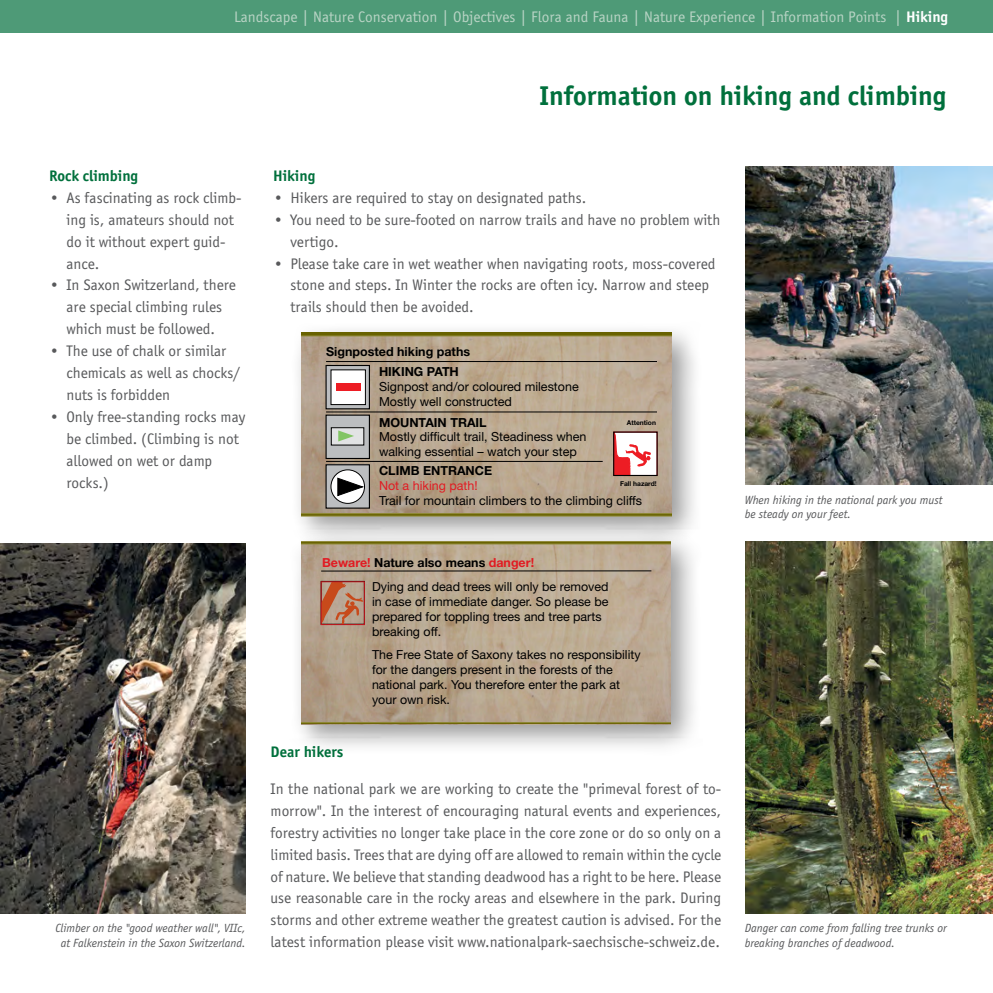
<style>
.page{position:relative;width:993px;height:993px;background:#fff}
.page>*{position:absolute;margin:0;border:0;box-sizing:border-box;transform-origin:0 0}
.t1{font:700 28px "Officina Sans CEEF";color:#00703c}
.t2{font:15.75px/21.9px "Officina Sans CEEF";color:#58595b}
.t3{font:15.75px "Officina Sans CEEF";color:#b9d4c5}
.t4{font:700 15.75px "Officina Sans CEEF";color:#00703c}
.t5{font:12.42px/14.9px "Helvetica Neue";color:#000}
.t6{font:700 12.42px/20.7px "Helvetica Neue";color:#000}
.t7{font:12.42px "Helvetica Neue";color:#e11b22}
.t8{font:italic 12.25px/14.7px "Officina Sans CEEF";color:#58595b}
.t9{font:700 6.65px "Helvetica Neue";color:#000}
.s1{font-weight:700;color:#fff}
.s2{font-weight:700;color:#e11b22}
.s3{font-weight:700}
</style>
<div class="page">
<div style="left:0;top:0;width:992px;height:33px;background:#4e9a77"></div>
<img style="left:745px;top:541px;width:247px;height:371px">
<img style="left:0;top:543px;width:246px;height:369px">
<img style="left:745px;top:166px;width:247px;height:318px">
<div style="left:289px;top:320px;width:415px;height:227px;background:#000;opacity:.41"></div>
<img style="left:301px;top:336px;width:370px;height:177px">
<svg style="left:301px;top:513px;width:370px;height:3px"></svg>
<svg style="left:301px;top:332px;width:370px;height:4px"></svg>
<svg style="left:327px;top:367px;width:41px;height:40px"></svg>
<div style="left:325px;top:365px;width:45px;height:44px;border:1px solid #000"></div>
<div style="left:331px;top:370px;width:34px;height:34px;background:#fff"></div>
<div style="left:336px;top:382px;width:24px;height:8px;background:#ed1d24"></div>
<div style="left:326px;top:464px;width:43px;height:44px;background:#bcbec0"></div>
<div style="left:325px;top:464px;width:45px;height:44px;border:1px solid #000"></div>
<svg style="left:331px;top:469px;width:33px;height:34px"></svg>
<div style="left:331px;top:469px;width:33px;height:34px;border:1px solid #000;border-radius:50%"></div>
<svg style="left:337px;top:477px;width:26px;height:19px"></svg>
<div style="left:326px;top:415px;width:43px;height:43px;background:#bcbec0"></div>
<div style="left:325px;top:414px;width:45px;height:45px;border:1px solid #000"></div>
<div style="left:331px;top:427px;width:33px;height:18px;background:#e2e3e4"></div>
<div style="left:331px;top:427px;width:33px;height:18px;border:1px solid #000"></div>
<svg style="left:338px;top:430px;width:16px;height:11px"></svg>
<hr style="left:326px;top:361px;width:330px;height:1px;background:#000">
<hr style="left:326px;top:411px;width:330px;height:1px;background:#000">
<hr style="left:326px;top:461px;width:276px;height:1px;background:#000">
<div style="left:613px;top:432px;width:44px;height:43px;background:#fff"></div>
<svg style="left:615px;top:433px;width:35px;height:41px"></svg>
<div style="left:613px;top:431px;width:44px;height:45px;border:1px solid #000"></div>
<div style="left:289px;top:528px;width:413px;height:228px;background:#000;opacity:.41"></div>
<img style="left:301px;top:544px;width:369px;height:178px">
<svg style="left:301px;top:541px;width:369px;height:3px"></svg>
<svg style="left:301px;top:722px;width:369px;height:2px"></svg>
<hr style="left:321px;top:570px;width:330px;height:1px;background:#000">
<svg style="left:322px;top:583px;width:41px;height:40px;background:#bd8669"></svg>
<div style="left:320px;top:581px;width:45px;height:44px;border:1px solid #c6161d"></div>
<p class="t3" style="left:234px;top:8px;width:715px">Landscape | Nature Conservation | Objectives | Flora and Fauna | Nature Experience | Information Points | <span class="s1">Hiking</span></p>
<p class="t4" style="left:49px;top:166px;width:91px">Rock climbing</p>
<p class="t2" style="left:66px;top:187px;width:176px;text-indent:-17px">• As fascinating as rock climb&shy;ing is, amateurs should not do it without expert guid&shy;ance.</p>
<p class="t2" style="left:49px;top:274px;width:188px;text-align:center">• In Saxon Switzerland, there are special climbing rules which must be followed.</p>
<p class="t2" style="left:66px;top:340px;width:175px;text-indent:-17px">• The use of chalk or similar chemicals as well as chocks/ nuts is forbidden</p>
<p class="t2" style="left:66px;top:406px;width:180px;text-indent:-17px">• Only free-standing rocks may be climbed. (Climbing is not allowed on wet or damp rocks.)</p>
<h1 class="t1" style="left:539px;top:79px;width:408px">Information on hiking and climbing</h1>
<p class="t4" style="left:273px;top:166px;width:44px">Hiking</p>
<p class="t2" style="left:273px;top:187px;width:314px">• Hikers are required to stay on designated paths.</p>
<p class="t2" style="left:290px;top:209px;width:431px;text-indent:-17px">• You need to be sure-footed on narrow trails and have no problem with vertigo.</p>
<p class="t2" style="left:290px;top:252px;width:426px;text-indent:-17px">• Please take care in wet weather when navigating roots, moss-covered stone and steps. In Winter the rocks are often icy. Narrow and steep trails should then be avoided.</p>
<p class="t6" style="left:379px;top:340px;width:93px;text-indent:-53px">Signposted hiking paths<br>HIKING PATH</p>
<p class="t5" style="left:379px;top:379px;width:201px">Signpost and/or coloured milestone<br>Mostly well constructed</p>
<p class="t5" style="left:379px;top:429px;width:209px">Mostly difficult trail, Steadiness when walking essential – watch your step</p>
<p class="t5" style="left:379px;top:492px;width:264px">Trail for mountain climbers to the climbing cliffs</p>
<p class="t6" style="left:379px;top:411px;width:109px">MOUNTAIN TRAIL</p>
<p class="t6" style="left:379px;top:460px;width:115px">CLIMB ENTRANCE</p>
<p class="t9" style="left:626px;top:418px;width:31px">Attention</p>
<p class="t7" style="left:379px;top:478px;width:100px">Not a hiking path!</p>
<p class="t9" style="left:620px;top:479px;width:38px">Fall hazard!</p>
<p class="t5" style="left:372px;top:550px;width:238px;line-height:23.8px;text-indent:-50px"><span class="s2">Beware!</span> <span class="s3">Nature also means</span> <span class="s2">danger!<br></span>Dying and dead trees will only be removed</p>
<p class="t5" style="left:372px;top:594px;width:238px">in case of immediate danger. So please be prepared for toppling trees and tree parts breaking off.</p>
<p class="t5" style="left:372px;top:646px;width:270px">The Free State of Saxony takes no responsibility for the dangers present in the forests of the national park. You therefore enter the park at your own risk.</p>
<p class="t8" style="left:744px;top:492px;width:199px">When hiking in the national park you must be steady on your feet.</p>
<p class="t4" style="left:270px;top:742px;width:74px">Dear hikers</p>
<p class="t2" style="left:270px;top:777px;width:452px;text-align:justify">In the national park we are working to create the "primeval forest of to&shy;morrow". In the interest of encouraging natural events and experiences, forestry activities no longer take place in the core zone or do so only on a limited basis. Trees that are dying off are allowed to remain within the cycle of nature. We believe that standing deadwood has a right to be here. Please use reasonable care in the rocky areas and elsewhere in the park. During storms and other extreme weather the greatest caution is advised. For the latest information please visit www.nationalpark-saechsische-schweiz.de.</p>
<p class="t8" style="left:55px;top:920px;width:192px;text-align:center">Climber on the "good weather wall", VIIc, at Falkenstein in the Saxon Switzerland.</p>
<p class="t8" style="left:744px;top:920px;width:203px">Danger can come from falling tree trunks or breaking branches of deadwood.</p>
</div>
